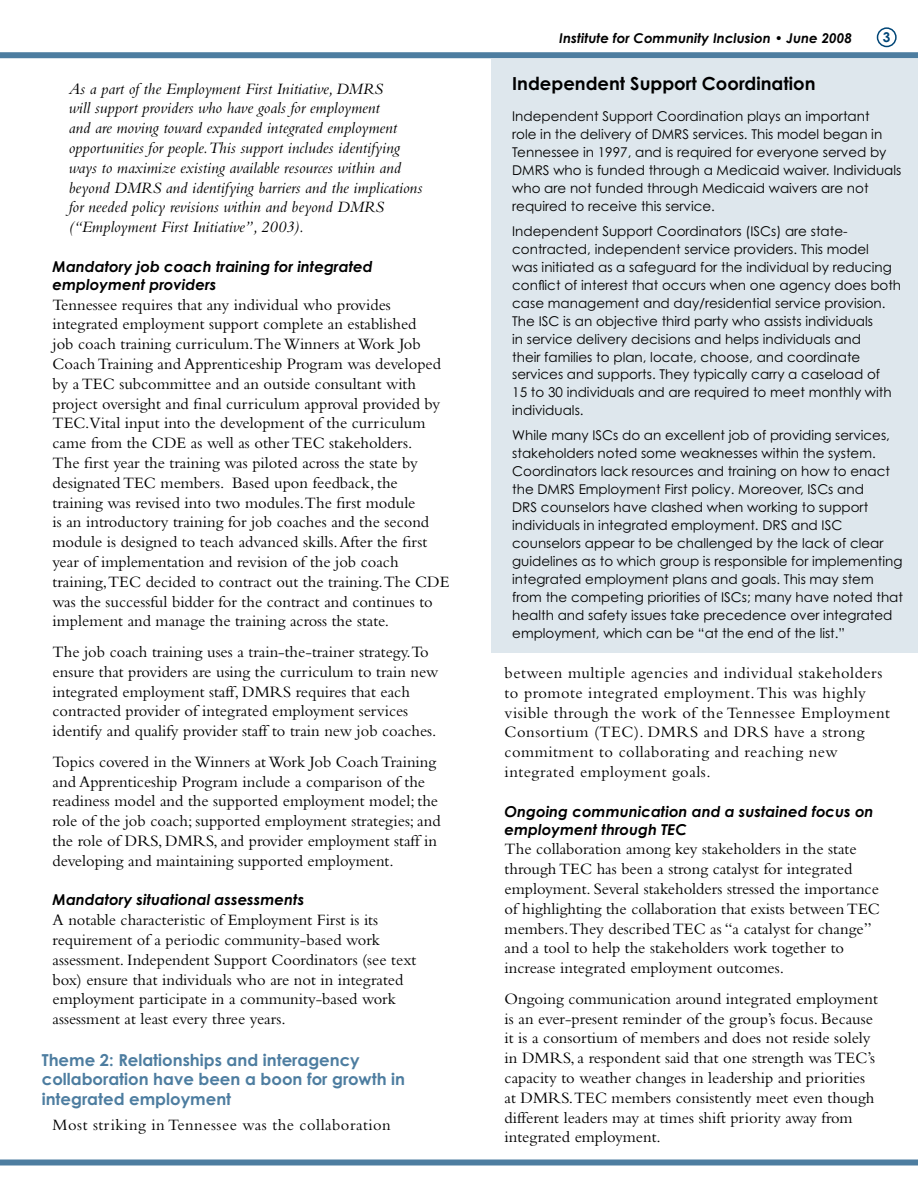
<style>
.page{position:relative;width:918px;height:1188px;background:#fff}
.page>*{position:absolute;margin:0;border:0;box-sizing:border-box;transform-origin:0 0}
.t1{font:700 18px "Century Gothic";color:#000}
.t2{font:16.5px/19.8px "Bembo";color:#000}
.t3{font:italic 16.5px/19.8px "Bembo";color:#000}
.t4{font:16.5px/19.8px "Bembo";letter-spacing:.03em;color:#000}
.t5{font:700 16.5px/19.8px "Century Gothic";color:#4d7da0}
.t6{font:italic 700 15px/18px "Century Gothic";color:#000}
.t7{font:13.5px/18px "Century Gothic";color:#000}
.t8{font:italic 700 13.5px "Century Gothic";color:#000}
.t9{font:700 13.5px "Century Gothic";color:#004677}
</style>
<div class="page">
<div style="left:0;top:52px;width:918px;height:6px;background:#4d7da0"></div>
<div style="left:0;top:1160px;width:918px;height:6px;background:#4d7da0"></div>
<div style="left:877px;top:27px;width:20px;height:20px;border:2px solid #004677;border-radius:50%"></div>
<div style="left:491px;top:59px;width:427px;height:594px;background:#dee7ed"></div>
<p class="t3" style="left:69px;top:78px;width:355px">As a part of the Employment First Initiative, DMRS<br>will support providers who have goals for employment<br>and are moving toward expanded integrated employment opportunities for people. This support includes identifying ways to maximize existing available resources within and beyond DMRS and identifying barriers and the implications for needed policy revisions within and beyond DMRS (“Employment First Initiative”, 2003).</p>
<p class="t6" style="left:53px;top:257px;width:322px">Mandatory job coach training for integrated employment providers</p>
<p class="t2" style="left:53px;top:294px;width:399px">Tennessee requires that any individual who provides integrated employment support complete an established<br>job coach training curriculum.The Winners at Work Job Coach Training and Apprenticeship Program was developed by a TEC subcommittee and an outside consultant with project oversight and final curriculum approval provided by TEC.Vital input into the development of the curriculum came from the CDE as well as other TEC stakeholders.<br>The first year the training was piloted across the state by designated TEC members. Based upon feedback, the training was revised into two modules.The first module<br>is an introductory training for job coaches and the second module is designed to teach advanced skills. After the first year of implementation and revision of the job coach training,TEC decided to contract out the training.The CDE was the successful bidder for the contract and continues to implement and manage the training across the state.</p>
<p class="t2" style="left:53px;top:642px;width:387px">The job coach training uses a train-the-trainer strategy.To ensure that providers are using the curriculum to train new integrated employment staff, DMRS requires that each contracted provider of integrated employment services identify and qualify provider staff to train new job coaches.</p>
<p class="t2" style="left:53px;top:752px;width:390px">Topics covered in the Winners at Work Job Coach Training and Apprenticeship Program include a comparison of the readiness model and the supported employment model; the role of the job coach; supported employment strategies; and the role of DRS, DMRS, and provider employment staff in developing and maintaining supported employment.</p>
<p class="t6" style="left:53px;top:891px;width:253px">Mandatory situational assessments</p>
<p class="t2" style="left:53px;top:910px;width:365px">A notable characteristic of Employment First is its requirement of a periodic community-based work assessment. Independent Support Coordinators (see text box) ensure that individuals who are not in integrated employment participate in a community-based work assessment at least every three years.</p>
<p class="t5" style="left:42px;top:1049px;width:365px">Theme 2: Relationships and interagency collaboration have been a boon for growth in integrated employment</p>
<p class="t4" style="left:53px;top:1115px;width:340px">Most striking in Tennessee was the collaboration</p>
<p class="t8" style="left:559px;top:29px;width:294px">Institute for Community Inclusion • June 2008</p>
<p class="t9" style="left:883px;top:29px;width:9px">3</p>
<p class="t1" style="left:512px;top:72px;width:305px">Independent Support Coordination</p>
<p class="t7" style="left:512px;top:107px;width:391px">Independent Support Coordination plays an important<br>role in the delivery of DMRS services. This model began in Tennessee in 1997, and is required for everyone served by DMRS who is funded through a Medicaid waiver. Individuals who are not funded through Medicaid waivers are not required to receive this service.</p>
<p class="t7" style="left:512px;top:221px;width:390px">Independent Support Coordinators (ISCs) are state&shy;contracted, independent service providers. This model<br>was initiated as a safeguard for the individual by reducing conflict of interest that occurs when one agency does both case management and day/residential service provision.<br>The ISC is an objective third party who assists individuals<br>in service delivery decisions and helps individuals and<br>their families to plan, locate, choose, and coordinate services and supports. They typically carry a caseload of<br>15 to 30 individuals and are required to meet monthly with individuals.</p>
<p class="t7" style="left:512px;top:426px;width:392px">While many ISCs do an excellent job of providing services, stakeholders noted some weaknesses within the system.<br>Coordinators lack resources and training on how to enact the DMRS Employment First policy. Moreover, ISCs and<br>DRS counselors have clashed when working to support individuals in integrated employment. DRS and ISC counselors appear to be challenged by the lack of clear guidelines as to which group is responsible for implementing integrated employment plans and goals. This may stem from the competing priorities of ISCs; many have noted that health and safety issues take precedence over integrated employment, which can be “at the end of the list.”</p>
<p class="t4" style="left:505px;top:663px;width:387px">between multiple agencies and individual stakeholders to promote integrated employment. This was highly visible through the work of the Tennessee Employment Consortium (TEC). DMRS and DRS have a strong commitment to collaborating and reaching new integrated employment goals.</p>
<p class="t6" style="left:505px;top:802px;width:370px">Ongoing communication and a sustained focus on employment through TEC</p>
<p class="t2" style="left:505px;top:839px;width:377px">The collaboration among key stakeholders in the state through TEC has been a strong catalyst for integrated employment. Several stakeholders stressed the importance of highlighting the collaboration that exists between TEC members.They described TEC as “a catalyst for change” and a tool to help the stakeholders work together to increase integrated employment outcomes.</p>
<p class="t2" style="left:505px;top:988px;width:375px">Ongoing communication around integrated employment is an ever-present reminder of the group’s focus. Because it is a consortium of members and does not reside solely in DMRS, a respondent said that one strength was TEC’s capacity to weather changes in leadership and priorities at DMRS.TEC members consistently meet even though different leaders may at times shift priority away from integrated employment.</p>
</div>
